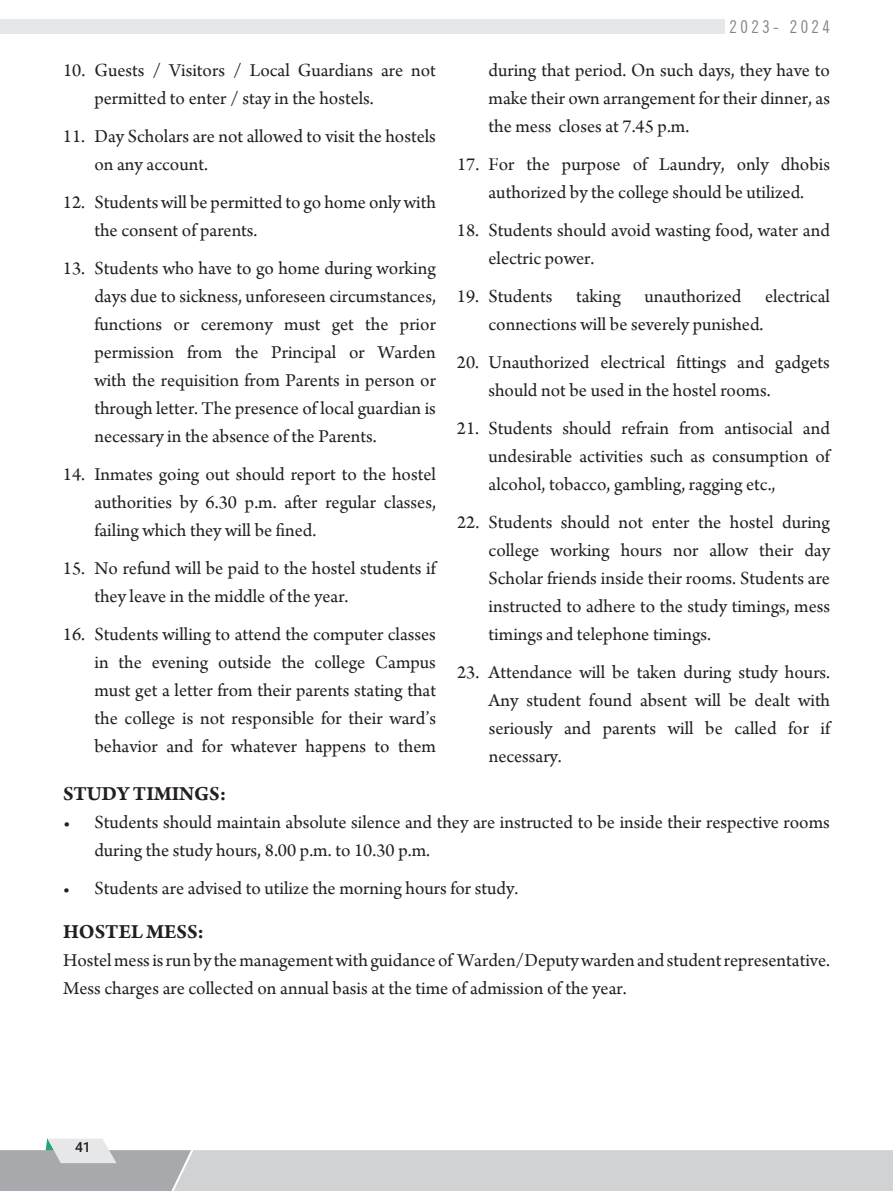
<style>
.page{position:relative;width:893px;height:1191px;background:#fff}
.page>*{position:absolute;margin:0;border:0;box-sizing:border-box;transform-origin:0 0}
.t1{font:700 21px "Arno Pro";color:#231f20}
.t2{font:19.25px/28px "Arno Pro";color:#231f20}
.t3{font:condensed 17.5px "News Gothic BT";letter-spacing:.2em;color:#808285}
.t4{font:500 14px "Roboto";color:#231f20}
</style>
<div class="page">
<svg style="left:0;top:1138px;width:893px;height:53px"></svg>
<div style="left:0;top:19px;width:724px;height:14px;background:#e6e7e9"></div>
<p class="t2" style="left:94px;top:57px;width:343px;text-indent:-31px">10. Guests / Visitors / Local Guardians are not permitted to enter / stay in the hostels.</p>
<p class="t2" style="left:94px;top:123px;width:343px;text-indent:-31px">11. Day Scholars are not allowed to visit the hostels on any account.</p>
<p class="t2" style="left:94px;top:189px;width:343px;text-indent:-32px">12. Students will be permitted to go home only with the consent of parents.</p>
<p class="t2" style="left:94px;top:255px;width:343px;text-align:justify;text-indent:-31px">13. Students who have to go home during working days due to sickness, unforeseen circumstances, functions or ceremony must get the prior permission from the Principal or Warden with the requisition from Parents in person or through letter. The presence of local guardian is necessary in the absence of the Parents.</p>
<p class="t2" style="left:94px;top:461px;width:343px;text-align:justify;text-indent:-31px">14. Inmates going out should report to the hostel authorities by 6.30 p.m. after regular classes, failing which they will be fined.</p>
<p class="t2" style="left:94px;top:555px;width:343px;text-indent:-31px">15. No refund will be paid to the hostel students if they leave in the middle of the year.</p>
<p class="t2" style="left:94px;top:621px;width:343px;text-align:justify;text-indent:-32px">16. Students willing to attend the computer classes in the evening outside the college Campus must get a letter from their parents stating that the college is not responsible for their ward’s behavior and for whatever happens to them</p>
<p class="t3" style="left:729px;top:16px;width:102px">2023- 2024</p>
<p class="t2" style="left:488px;top:57px;width:343px;text-align:justify">during that period. On such days, they have to make their own arrangement for their dinner, as the mess closes at 7.45 p.m.</p>
<p class="t2" style="left:457px;top:151px;width:374px;text-align:center">17. For the purpose of Laundry, only dhobis authorized by the college should be utilized.</p>
<p class="t2" style="left:488px;top:217px;width:343px;text-indent:-31px">18. Students should avoid wasting food, water and electric power.</p>
<p class="t2" style="left:488px;top:283px;width:343px;text-indent:-31px">19. Students taking unauthorized electrical connections will be severely punished.</p>
<p class="t2" style="left:488px;top:349px;width:343px;text-indent:-31px">20. Unauthorized electrical fittings and gadgets should not be used in the hostel rooms.</p>
<p class="t2" style="left:488px;top:415px;width:343px;text-align:justify;text-indent:-32px">21. Students should refrain from antisocial and undesirable activities such as consumption of alcohol, tobacco, gambling, ragging etc.,</p>
<p class="t2" style="left:489px;top:509px;width:343px;text-align:justify;text-indent:-32px">22. Students should not enter the hostel during college working hours nor allow their day Scholar friends inside their rooms. Students are instructed to adhere to the study timings, mess timings and telephone timings.</p>
<p class="t2" style="left:489px;top:659px;width:343px;text-align:justify;text-indent:-32px">23. Attendance will be taken during study hours.<br>Any student found absent will be dealt with seriously and parents will be called for if necessary.</p>
<p class="t1" style="left:63px;top:781px;width:165px">STUDY TIMINGS:</p>
<p class="t2" style="left:94px;top:809px;width:737px;text-indent:-31px">• Students should maintain absolute silence and they are instructed to be inside their respective rooms during the study hours, 8.00 p.m. to 10.30 p.m.</p>
<p class="t2" style="left:63px;top:875px;width:457px">• Students are advised to utilize the morning hours for study.</p>
<p class="t1" style="left:63px;top:919px;width:143px">HOSTEL MESS:</p>
<p class="t2" style="left:63px;top:947px;width:768px">Hostelmessisrunby themanagementwith guidance of Warden/Deputywardenand studentrepresentative.<br>Mess charges are collected on annual basis at the time of admission of the year.</p>
<p class="t4" style="left:75px;top:1137px;width:17px">41</p>
</div>
